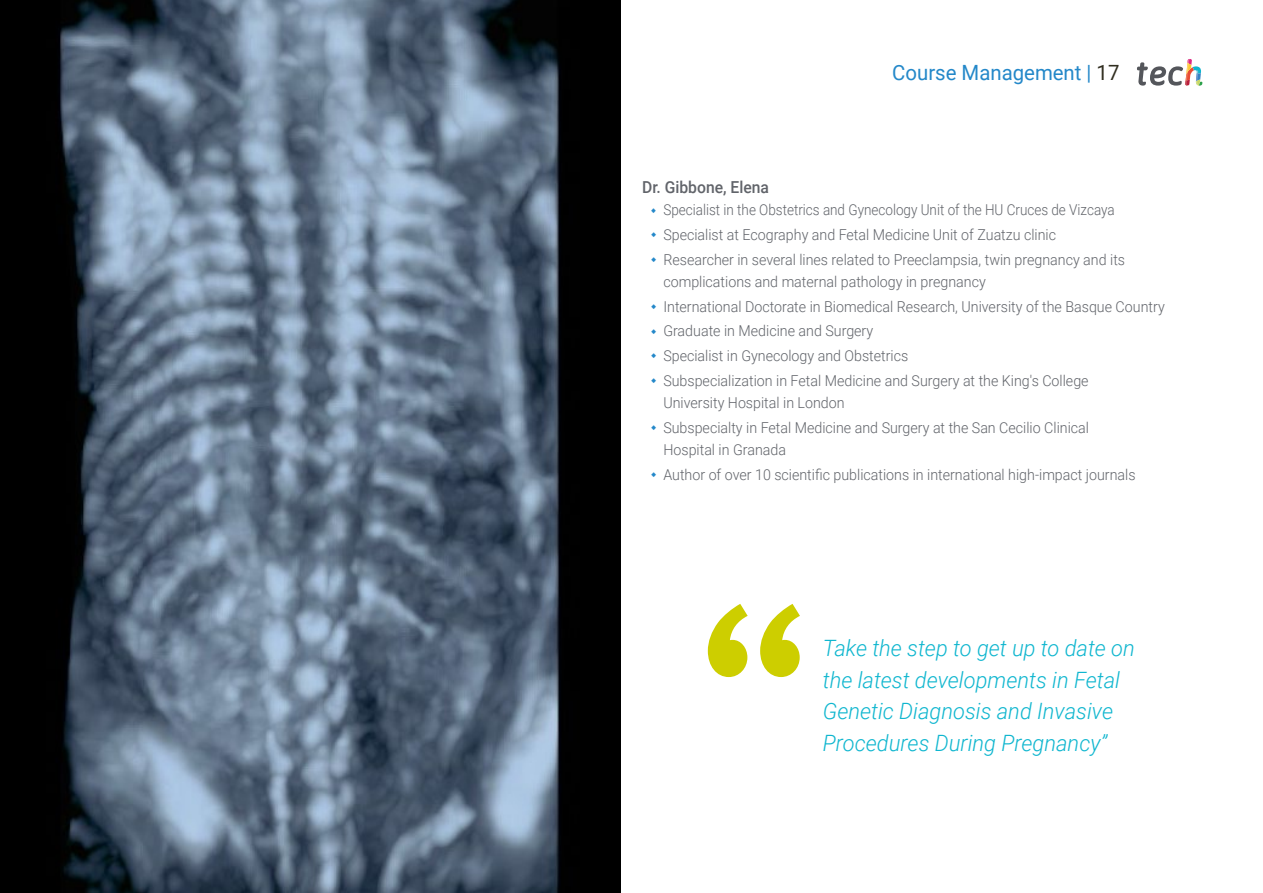
<style>
.page{position:relative;width:1263px;height:893px;background:#fff}
.page>*{position:absolute;margin:0;border:0;box-sizing:border-box;transform-origin:0 0}
.t1{font:italic 300 22.5px/31.5px "Roboto";color:#0fb6cf}
.t2{font:21px "Roboto";color:#2488c9}
.t3{font:500 16.5px "Roboto";color:#61646a;scale:.95 1}
.t4{font:300 15px/24.6px "Roboto";color:#61646a;scale:.95 1}
.t5{font:300 15px/24.6px "Roboto";color:#61646a;scale:.9 1}
.s1{color:#312e20}
</style>
<div class="page">
<svg style="left:1137px;top:59px;width:65px;height:27px"></svg>
<img style="left:0;top:0;width:621px;height:893px">
<svg style="left:708px;top:604px;width:92px;height:73px"></svg>
<h2 class="t2" style="left:892px;top:57px;width:229px">Course Management | <span class="s1">17</span></h2>
<p class="t3" style="left:642px;top:176px;width:135px">Dr. Gibbone, Elena</p>
<p class="t5" style="left:663px;top:197px;width:514px">Specialist in the Obstetrics and Gynecology Unit of the HU Cruces de Vizcaya<br>Specialist at Ecography and Fetal Medicine Unit of Zuatzu clinic<br>Researcher in several lines related to Preeclampsia, twin pregnancy and its</p>
<p class="t4" style="left:663px;top:269px;width:529px">complications and maternal pathology in pregnancy<br>International Doctorate in Biomedical Research, University of the Basque Country Graduate in Medicine and Surgery<br>Specialist in Gynecology and Obstetrics<br>Subspecialization in Fetal Medicine and Surgery at the King's College</p>
<p class="t4" style="left:663px;top:390px;width:450px">University Hospital in London<br>Subspecialty in Fetal Medicine and Surgery at the San Cecilio Clinical</p>
<p class="t4" style="left:663px;top:437px;width:498px">Hospital in Granada<br>Author of over 10 scientific publications in international high-impact journals</p>
<h1 class="t1" style="left:823px;top:632px;width:314px">Take the step to get up to date on the latest developments in Fetal<br>Genetic Diagnosis and Invasive<br>Procedures During Pregnancy”</h1>
</div>
